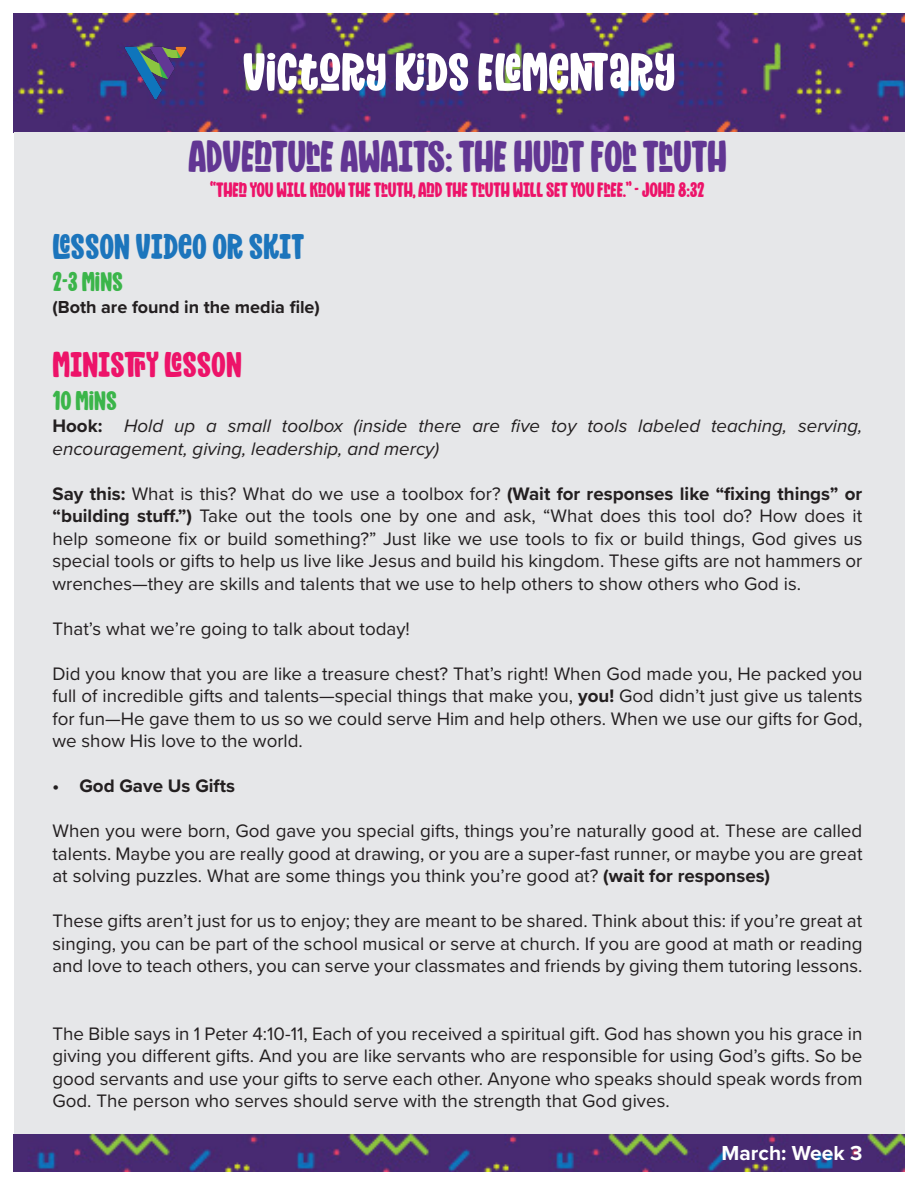
<style>
.page{position:relative;width:918px;height:1188px;background:#fff}
.page>*{position:absolute;margin:0;border:0;box-sizing:border-box;transform-origin:0 0}
.t1{font:54px "Mighty Mountain";color:#fff}
.t2{font:45px "Mighty Mountain";letter-spacing:-.01em;color:#623693}
.t3{font:36px "Mighty Mountain";color:#1c75bc}
.t4{font:36px "Mighty Mountain";color:#ed1369}
.t5{font:27px "Mighty Mountain";color:#3bb54a}
.t6{font:21px "Mighty Mountain";letter-spacing:-.01em;color:#ed1369}
.t7{font:700 21px "Proxima Nova";color:#fff}
.t8{font:18.75px/22.5px "Proxima Nova";color:#231f20;text-align:justify}
.t9{font:italic 18.75px/22.5px "Proxima Nova";color:#231f20}
.t10{font:700 18.75px "Proxima Nova";color:#231f20}
.t11{font:700 18px "Proxima Nova";color:#231f20}
.s1{font-weight:700;font-style:normal}
.s2{font-weight:700}
</style>
<div class="page">
<img style="left:14px;top:14px;width:891px;height:119px">
<div style="left:14px;top:133px;width:890px;height:1009px;background:#e6e7e9"></div>
<img style="left:124px;top:40px;width:64px;height:64px">
<img style="left:14px;top:1134px;width:891px;height:37px">
<p class="t1" style="left:243px;top:35px;width:434px">VICTORY KIDS ELEMENTARY</p>
<p class="t2" style="left:188px;top:125px;width:540px">ADVENTURE AWAITS: THE HUNT FOR TRUTH</p>
<p class="t6" style="left:210px;top:175px;width:496px">“THEN YOU WILL KNOW THE TRUTH, AND THE TRUTH WILL SET YOU FREE.” - JOHN 8:32</p>
<p class="t3" style="left:52px;top:221px;width:253px">LESSON VIDEO OR SKIT</p>
<p class="t5" style="left:52px;top:263px;width:72px">2-3 MINS</p>
<p class="t11" style="left:52px;top:293px;width:269px">(Both are found in the media file)</p>
<p class="t4" style="left:52px;top:340px;width:191px">MINISTRY LESSON</p>
<p class="t5" style="left:52px;top:382px;width:66px">10 MINS</p>
<p class="t9" style="left:52px;top:416px;width:812px"><span class="s1">Hook:</span> Hold up a small toolbox (inside there are five toy tools labeled teaching, serving, encouragement, giving, leadership, and mercy)</p>
<p class="t8" style="left:52px;top:481px;width:812px"><span class="s2">Say this:</span> What is this? What do we use a toolbox for? <span class="s2">(Wait for responses like “fixing things” or “building stuff.”)</span> Take out the tools one by one and ask, “What does this tool do? How does it help someone fix or build something?” Just like we use tools to fix or build things, God gives us special tools or gifts to help us live like Jesus and build his kingdom. These gifts are not hammers or wrenches—they are skills and talents that we use to help others to show others who God is.</p>
<p class="t8" style="left:52px;top:616px;width:359px">That’s what we’re going to talk about today!</p>
<p class="t8" style="left:52px;top:661px;width:812px">Did you know that you are like a treasure chest? That’s right! When God made you, He packed you full of incredible gifts and talents—special things that make you, <span class="s2">you!</span> God didn’t just give us talents for fun—He gave them to us so we could serve Him and help others. When we use our gifts for God, we show His love to the world.</p>
<p class="t10" style="left:52px;top:772px;width:184px">• God Gave Us Gifts</p>
<p class="t8" style="left:52px;top:819px;width:812px">When you were born, God gave you special gifts, things you’re naturally good at. These are called talents. Maybe you are really good at drawing, or you are a super-fast runner, or maybe you are great at solving puzzles. What are some things you think you’re good at? <span class="s2">(wait for responses)</span></p>
<p class="t8" style="left:52px;top:909px;width:812px">These gifts aren’t just for us to enjoy; they are meant to be shared. Think about this: if you’re great at singing, you can be part of the school musical or serve at church. If you are good at math or reading and love to teach others, you can serve your classmates and friends by giving them tutoring lessons.</p>
<p class="t8" style="left:52px;top:1021px;width:812px">The Bible says in 1 Peter 4:10-11, Each of you received a spiritual gift. God has shown you his grace in giving you different gifts. And you are like servants who are responsible for using God’s gifts. So be good servants and use your gifts to serve each other. Anyone who speaks should speak words from God. The person who serves should serve with the strength that God gives.</p>
<p class="t7" style="left:722px;top:1137px;width:142px">March: Week 3</p>
</div>
